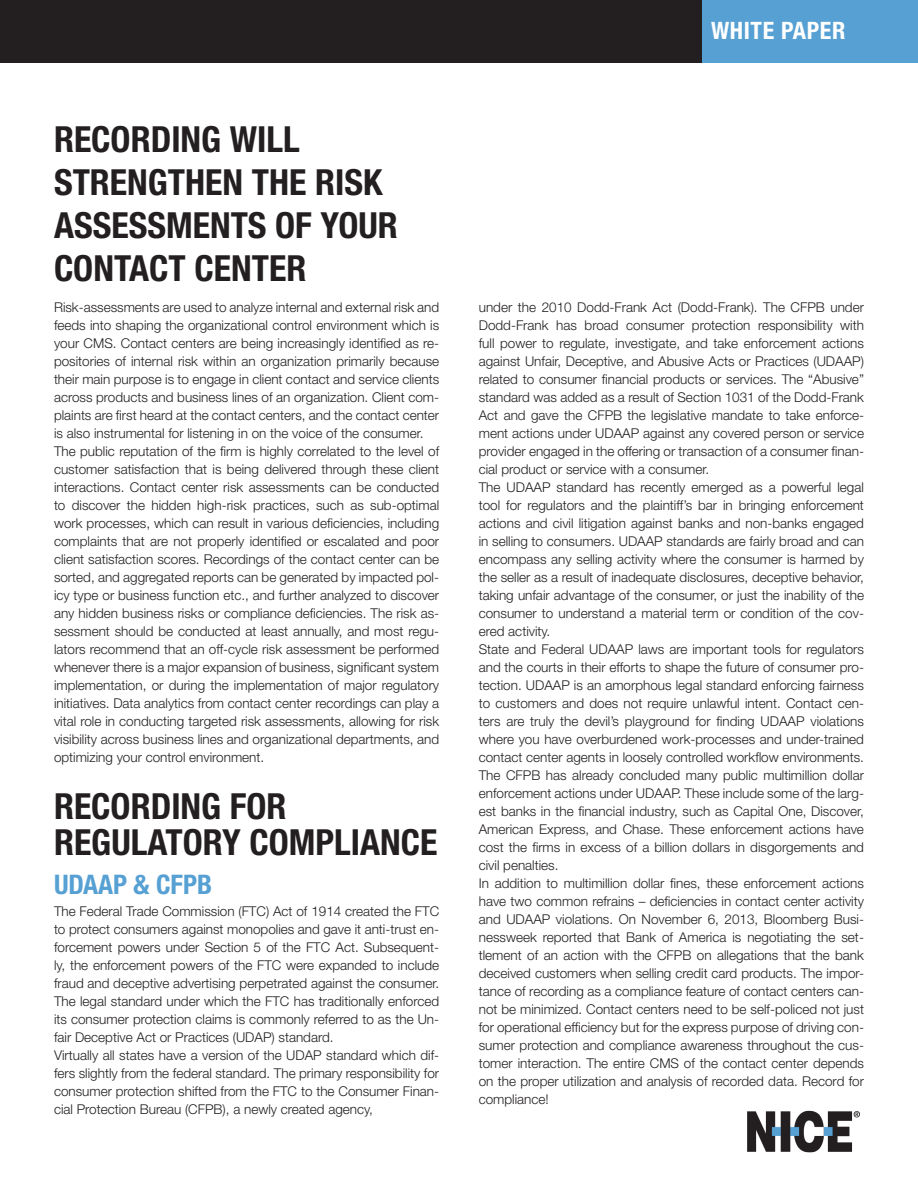
<style>
.page{position:relative;width:918px;height:1188px;background:#fff}
.page>*{position:absolute;margin:0;border:0;box-sizing:border-box;transform-origin:0 0}
.t1{font:700 condensed 36px/43.2px "Helvetica Neue LT Std";color:#231f20}
.t2{font:700 condensed 27px "Helvetica Neue LT Std";color:#56a0d3}
.H1_TITLE_COVER_PAGE{font:700 condensed 24px "Helvetica Neue LT Std";letter-spacing:.025em;color:#fff}
.t3{font:300 13.5px/18px "Helvetica Neue LT Std";color:#231f20;text-align:justify}
</style>
<div class="page">
<div style="left:0;top:0;width:918px;height:63px;background:#231f20"></div>
<div style="left:702px;top:0;width:216px;height:63px;background:#56a0d3"></div>
<img style="left:747px;top:1110px;width:113px;height:43px">
<p class="t1" style="left:54px;top:117px;width:346px">RECORDING WILL<br>STRENGTHEN THE RISK<br>ASSESSMENTS OF YOUR<br>CONTACT CENTER</p>
<p class="t3" style="left:54px;top:297px;width:387px">Risk-assessments are used to analyze internal and external risk and feeds into shaping the organizational control environment which is your CMS. Contact centers are being increasingly identified as re&shy;positories of internal risk within an organization primarily because their main purpose is to engage in client contact and service clients across products and business lines of an organization. Client com&shy;plaints are first heard at the contact centers, and the contact center is also instrumental for listening in on the voice of the consumer.</p>
<p class="t3" style="left:54px;top:441px;width:387px">The public reputation of the firm is highly correlated to the level of customer satisfaction that is being delivered through these client interactions. Contact center risk assessments can be conducted to discover the hidden high-risk practices, such as sub-optimal work processes, which can result in various deficiencies, including complaints that are not properly identified or escalated and poor client satisfaction scores. Recordings of the contact center can be sorted, and aggregated reports can be generated by impacted pol&shy;icy type or business function etc., and further analyzed to discover any hidden business risks or compliance deficiencies. The risk as&shy;sessment should be conducted at least annually, and most regu&shy;lators recommend that an off-cycle risk assessment be performed whenever there is a major expansion of business, significant system implementation, or during the implementation of major regulatory initiatives. Data analytics from contact center recordings can play a vital role in conducting targeted risk assessments, allowing for risk visibility across business lines and organizational departments, and optimizing your control environment.</p>
<p class="t1" style="left:54px;top:784px;width:234px">RECORDING FOR</p>
<p class="t1" style="left:54px;top:820px;width:385px">REGULATORY COMPLIANCE</p>
<p class="t2" style="left:54px;top:868px;width:160px">UDAAP &amp; CFPB</p>
<p class="t3" style="left:54px;top:902px;width:387px">The Federal Trade Commission (FTC) Act of 1914 created the FTC to protect consumers against monopolies and gave it anti-trust en&shy;forcement powers under Section 5 of the FTC Act. Subsequent&shy;ly, the enforcement powers of the FTC were expanded to include fraud and deceptive advertising perpetrated against the consumer.<br>The legal standard under which the FTC has traditionally enforced its consumer protection claims is commonly referred to as the Un&shy;fair Deceptive Act or Practices (UDAP) standard.</p>
<p class="t3" style="left:54px;top:1046px;width:387px">Virtually all states have a version of the UDAP standard which dif&shy;fers slightly from the federal standard. The primary responsibility for consumer protection shifted from the FTC to the Consumer Finan&shy;cial Protection Bureau (CFPB), a newly created agency,</p>
<p class="H1_TITLE_COVER_PAGE" style="left:711px;top:16px;width:136px">WHITE PAPER</p>
<p class="t3" style="left:479px;top:297px;width:387px">under the 2010 Dodd-Frank Act (Dodd-Frank). The CFPB under Dodd-Frank has broad consumer protection responsibility with full power to regulate, investigate, and take enforcement actions against Unfair, Deceptive, and Abusive Acts or Practices (UDAAP) related to consumer financial products or services. The “Abusive” standard was added as a result of Section 1031 of the Dodd-Frank Act and gave the CFPB the legislative mandate to take enforce&shy;ment actions under UDAAP against any covered person or service provider engaged in the offering or transaction of a consumer finan&shy;cial product or service with a consumer.</p>
<p class="t3" style="left:479px;top:477px;width:387px">The UDAAP standard has recently emerged as a powerful legal tool for regulators and the plaintiff’s bar in bringing enforcement actions and civil litigation against banks and non-banks engaged in selling to consumers. UDAAP standards are fairly broad and can encompass any selling activity where the consumer is harmed by the seller as a result of inadequate disclosures, deceptive behavior, taking unfair advantage of the consumer, or just the inability of the consumer to understand a material term or condition of the cov&shy;ered activity.</p>
<p class="t3" style="left:479px;top:639px;width:387px">State and Federal UDAAP laws are important tools for regulators and the courts in their efforts to shape the future of consumer pro&shy;tection. UDAAP is an amorphous legal standard enforcing fairness to customers and does not require unlawful intent. Contact cen&shy;ters are truly the devil’s playground for finding UDAAP violations where you have overburdened work-processes and under-trained contact center agents in loosely controlled workflow environments.<br>The CFPB has already concluded many public multimillion dollar enforcement actions under UDAAP. These include some of the larg&shy;est banks in the financial industry, such as Capital One, Discover, American Express, and Chase. These enforcement actions have cost the firms in excess of a billion dollars in disgorgements and civil penalties.</p>
<p class="t3" style="left:479px;top:873px;width:387px">In addition to multimillion dollar fines, these enforcement actions have two common refrains – deficiencies in contact center activity and UDAAP violations. On November 6, 2013, Bloomberg Busi&shy;nessweek reported that Bank of America is negotiating the set&shy;tlement of an action with the CFPB on allegations that the bank deceived customers when selling credit card products. The impor&shy;tance of recording as a compliance feature of contact centers can&shy;not be minimized. Contact centers need to be self-policed not just for operational efficiency but for the express purpose of driving con&shy;sumer protection and compliance awareness throughout the cus&shy;tomer interaction. The entire CMS of the contact center depends on the proper utilization and analysis of recorded data. Record for compliance!</p>
</div>
